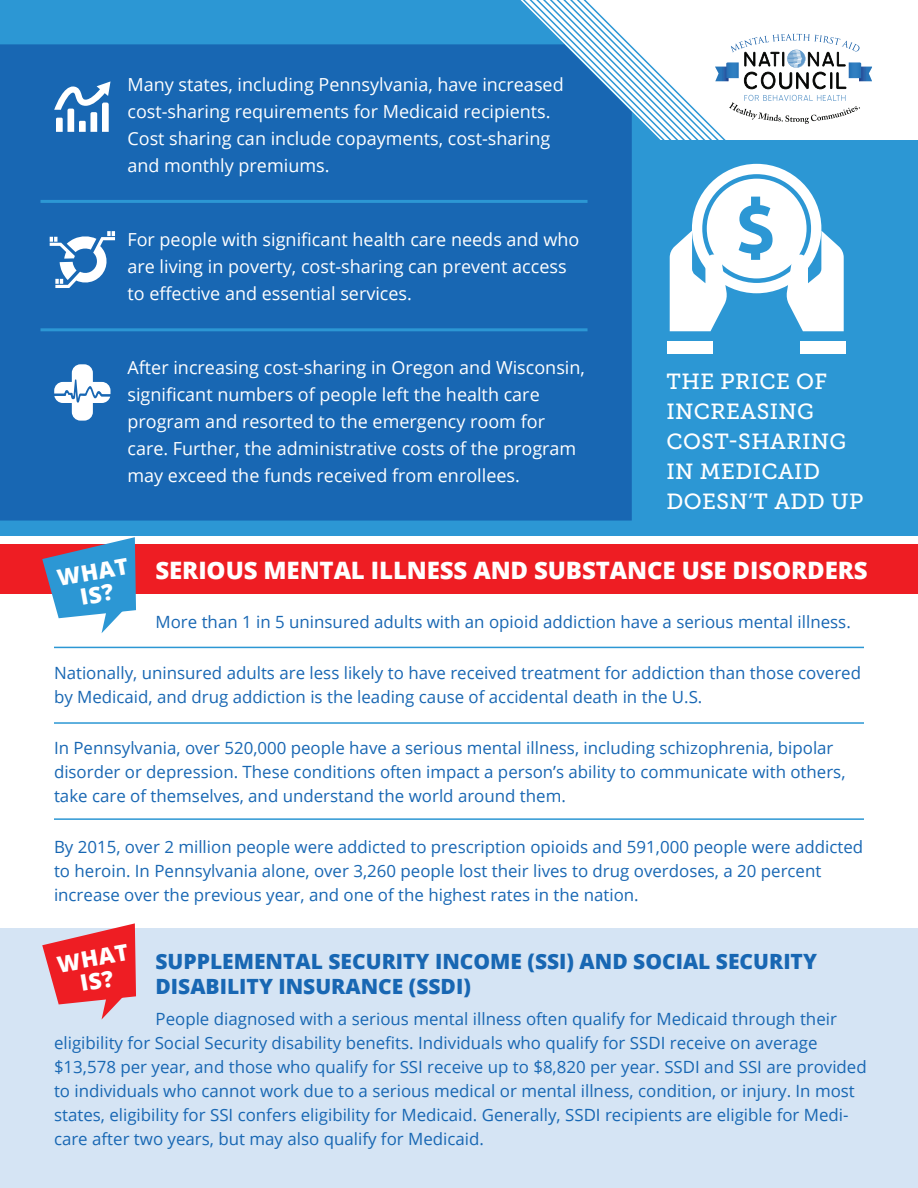
<style>
.page{position:relative;width:918px;height:1188px;background:#fff}
.page>*{position:absolute;margin:0;border:0;box-sizing:border-box;transform-origin:0 0}
.t1{font:800 24px "Open Sans";letter-spacing:-.005em;color:#fff}
.t2{font:800 22.5px/22.5px "Open Sans";color:#fff;text-align:center}
.t3{font:21.9px/30px "Museo Slab 500";letter-spacing:.02em;color:#fff}
.t4{font:800 21px/25.5px "Open Sans";color:#1867b3}
.t5{font:18px/27px "Open Sans";color:#fff}
.t6{font:16.8px/24px "Open Sans";color:#1867b3}
</style>
<div class="page">
<div style="left:0;top:140px;width:918px;height:396px;background:#2c97d4"></div>
<div style="left:0;top:544px;width:918px;height:50px;background:#ee1d23"></div>
<svg style="left:0;top:0;width:726px;height:140px;fill:#2c97d4"></svg>
<div style="left:0;top:929px;width:918px;height:259px;background:#d5e4f4"></div>
<div style="left:667px;top:342px;width:46px;height:11px;background:#fff"></div>
<div style="left:800px;top:342px;width:46px;height:11px;background:#fff"></div>
<svg style="left:670px;top:164px;width:174px;height:167px"></svg>
<svg style="left:715px;top:34px;width:157px;height:55px"></svg>
<svg style="left:729px;top:95px;width:131px;height:29px"></svg>
<div style="left:0;top:44px;width:632px;height:477px;background:#1867b3"></div>
<svg style="left:54px;top:81px;width:57px;height:51px"></svg>
<svg style="left:54px;top:364px;width:57px;height:57px;background:#87b0d7"></svg>
<svg style="left:50px;top:231px;width:65px;height:57px;background:#6a9ccd"></svg>
<hr style="left:54px;top:722px;width:810px;height:2px;background:#2c97d4">
<hr style="left:54px;top:818px;width:810px;height:2px;background:#2c97d4">
<hr style="left:54px;top:647px;width:810px;height:1px;background:#2c97d4">
<hr style="left:40px;top:200px;width:548px;height:3px;background:#2c97d4">
<hr style="left:40px;top:328px;width:548px;height:3px;background:#2c97d4">
<svg style="left:42px;top:537px;width:94px;height:96px"></svg>
<svg style="left:42px;top:923px;width:94px;height:97px"></svg>
<p class="t5" style="left:127px;top:70px;width:438px">Many states, including Pennsylvania, have increased cost-sharing requirements for Medicaid recipients.<br>Cost sharing can include copayments, cost-sharing and monthly premiums.</p>
<p class="t5" style="left:127px;top:225px;width:453px">For people with significant health care needs and who are living in poverty, cost-sharing can prevent access to effective and essential services.</p>
<p class="t5" style="left:127px;top:354px;width:459px">After increasing cost-sharing in Oregon and Wisconsin, significant numbers of people left the health care program and resorted to the emergency room for care. Further, the administrative costs of the program may exceed the funds received from enrollees.</p>
<h3 class="t3" style="left:667px;top:366px;width:198px">THE PRICE OF<br>INCREASING<br>COST-SHARING<br>IN MEDICAID<br>DOESN’T ADD UP</h3>
<h2 class="t2" style="left:55px;top:566px;width:73px;rotate:-10deg">WHAT<br>IS?</h2>
<h1 class="t1" style="left:156px;top:552px;width:714px">SERIOUS MENTAL ILLNESS AND SUBSTANCE USE DISORDERS</h1>
<p class="t6" style="left:156px;top:609px;width:697px">More than 1 in 5 uninsured adults with an opioid addiction have a serious mental illness.</p>
<p class="t6" style="left:54px;top:660px;width:809px">Nationally, uninsured adults are less likely to have received treatment for addiction than those covered by Medicaid, and drug addiction is the leading cause of accidental death in the U.S.</p>
<p class="t6" style="left:54px;top:735px;width:793px">In Pennsylvania, over 520,000 people have a serious mental illness, including schizophrenia, bipolar disorder or depression. These conditions often impact a person’s ability to communicate with others, take care of themselves, and understand the world around them.</p>
<p class="t6" style="left:54px;top:834px;width:811px">By 2015, over 2 million people were addicted to prescription opioids and 591,000 people were addicted to heroin. In Pennsylvania alone, over 3,260 people lost their lives to drug overdoses, a 20 percent increase over the previous year, and one of the highest rates in the nation.</p>
<h2 class="t2" style="left:55px;top:952px;width:73px;rotate:-10deg">WHAT<br>IS?</h2>
<p class="t4" style="left:156px;top:947px;width:663px">SUPPLEMENTAL SECURITY INCOME (SSI) AND SOCIAL SECURITY<br>DISABILITY INSURANCE (SSDI)</p>
<p class="t6" style="left:54px;top:1006px;width:814px;text-indent:102px">People diagnosed with a serious mental illness often qualify for Medicaid through their eligibility for Social Security disability benefits. Individuals who qualify for SSDI receive on average $13,578 per year, and those who qualify for SSI receive up to $8,820 per year. SSDI and SSI are provided to individuals who cannot work due to a serious medical or mental illness, condition, or injury. In most states, eligibility for SSI confers eligibility for Medicaid. Generally, SSDI recipients are eligible for Medi&shy;care after two years, but may also qualify for Medicaid.</p>
</div>
